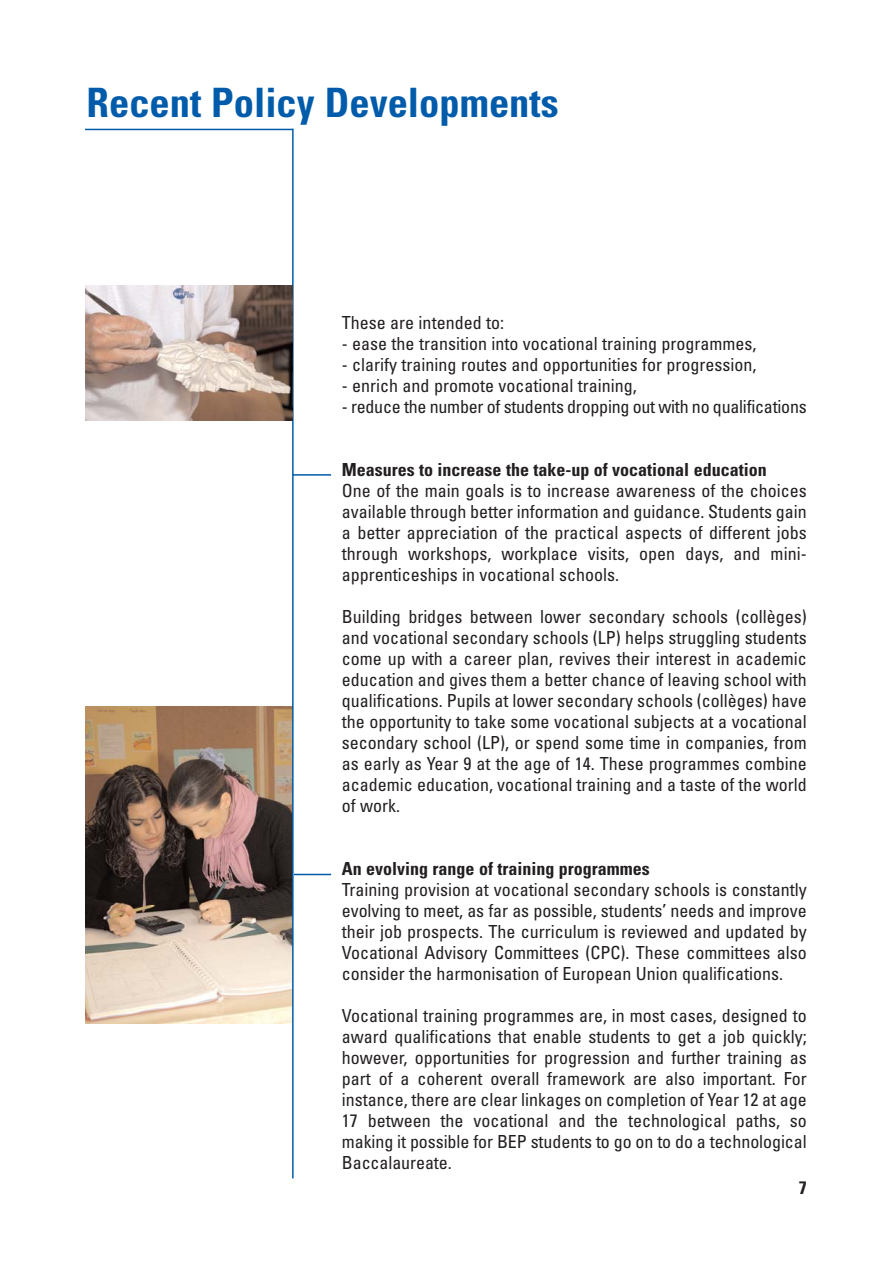
<style>
.page{position:relative;width:893px;height:1263px;background:#fff}
.page>*{position:absolute;margin:0;border:0;box-sizing:border-box;transform-origin:0 0}
.t1{font:700 condensed 40.5px "Univers";color:#005cab}
.t2{font:condensed 18px/21px "Univers";color:#231f20;text-align:justify}
.t3{font:700 condensed 18px "Univers";color:#231f20}
</style>
<div class="page">
<hr style="left:85px;top:129px;width:208px;height:1px;background:#005cab">
<hr style="left:293px;top:474px;width:38px;height:2px;background:#005cab">
<hr style="left:293px;top:874px;width:38px;height:1px;background:#005cab">
<img style="left:86px;top:706px;width:206px;height:317px">
<hr style="left:292px;top:129px;width:1px;height:1049px;background:#005cab">
<img style="left:85px;top:285px;width:208px;height:136px">
<h1 class="t1" style="left:87px;top:88px;width:473px">Recent Policy Developments</h1>
<p class="t2" style="left:342px;top:313px;width:164px">These are intended to:</p>
<p class="t2" style="left:342px;top:334px;width:416px">- ease the transition into vocational training programmes,</p>
<p class="t2" style="left:342px;top:355px;width:416px">- clarify training routes and opportunities for progression,</p>
<p class="t2" style="left:342px;top:376px;width:296px">- enrich and promote vocational training,</p>
<p class="t2" style="left:342px;top:397px;width:466px">- reduce the number of students dropping out with no qualifications</p>
<p class="t3" style="left:342px;top:463px;width:426px">Measures to increase the take-up of vocational education</p>
<p class="t2" style="left:342px;top:481px;width:466px">One of the main goals is to increase awareness of the choices available through better information and guidance. Students gain a better appreciation of the practical aspects of different jobs through workshops, workplace visits, open days, and mini&shy;apprenticeships in vocational schools.</p>
<p class="t2" style="left:342px;top:607px;width:466px">Building bridges between lower secondary schools (collèges) and vocational secondary schools (LP) helps struggling students come up with a career plan, revives their interest in academic education and gives them a better chance of leaving school with qualifications. Pupils at lower secondary schools (collèges) have the opportunity to take some vocational subjects at a vocational secondary school (LP), or spend some time in companies, from as early as Year 9 at the age of 14. These programmes combine academic education, vocational training and a taste of the world of work.</p>
<p class="t3" style="left:342px;top:862px;width:309px">An evolving range of training programmes</p>
<p class="t2" style="left:342px;top:880px;width:466px">Training provision at vocational secondary schools is constantly evolving to meet, as far as possible, students’ needs and improve their job prospects. The curriculum is reviewed and updated by Vocational Advisory Committees (CPC). These committees also consider the harmonisation of European Union qualifications.</p>
<p class="t2" style="left:342px;top:1006px;width:466px">Vocational training programmes are, in most cases, designed to award qualifications that enable students to get a job quickly; however, opportunities for progression and further training as part of a coherent overall framework are also important. For instance, there are clear linkages on completion of Year 12 at age 17 between the vocational and the technological paths, so making it possible for BEP students to go on to do a technological Baccalaureate.</p>
<p class="t3" style="left:798px;top:1181px;width:9px">7</p>
</div>
